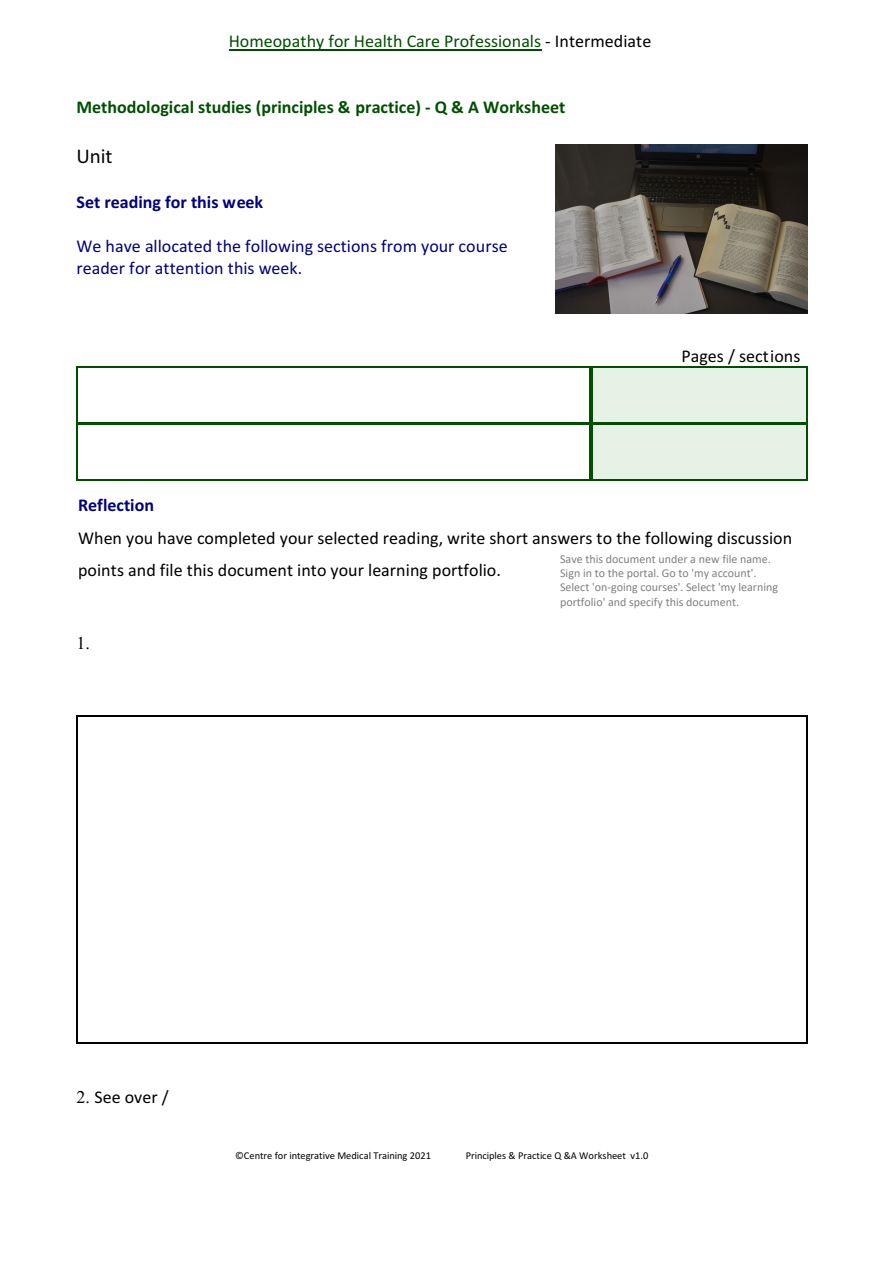
<style>
.page{position:relative;width:893px;height:1263px;background:#fff}
.page>*{position:absolute;margin:0;border:0;box-sizing:border-box;transform-origin:0 0}
.t1{font:21px "Calibri";color:#000}
.t2{font:18px/32.4px "Calibri";color:#000}
.t3{font:18px/21.9px "Calibri";color:#000080}
.t4{font:700 18px "Calibri";color:#004f00}
.t5{font:18px "Calibri";color:#004f00}
.t6{font:700 18px "Calibri";color:#000080}
.t7{font:18px "Times New Roman";color:#000}
.t8{font:12px/14.4px "Calibri";color:#808080}
.t9{font:10.5px "Calibri";color:#000}
.s1{color:#000}
.s2{font-family:"Times New Roman"}
</style>
<div class="page">
<hr style="left:76px;top:366px;width:2px;height:58px;background:#004f00">
<hr style="left:590px;top:366px;width:1px;height:58px;background:#004f00">
<hr style="left:76px;top:366px;width:515px;height:2px;background:#004f00">
<hr style="left:76px;top:422px;width:515px;height:2px;background:#004f00">
<div style="left:591px;top:366px;width:217px;height:58px;background:#e6f2e6"></div>
<hr style="left:591px;top:366px;width:1px;height:58px;background:#004f00">
<hr style="left:806px;top:366px;width:2px;height:58px;background:#004f00">
<hr style="left:591px;top:366px;width:217px;height:2px;background:#004f00">
<hr style="left:591px;top:422px;width:217px;height:2px;background:#004f00">
<hr style="left:76px;top:424px;width:2px;height:57px;background:#004f00">
<hr style="left:590px;top:424px;width:1px;height:57px;background:#004f00">
<hr style="left:76px;top:424px;width:515px;height:1px;background:#004f00">
<hr style="left:76px;top:480px;width:515px;height:1px;background:#004f00">
<div style="left:591px;top:424px;width:217px;height:57px;background:#e6f2e6"></div>
<hr style="left:591px;top:424px;width:1px;height:57px;background:#004f00">
<hr style="left:806px;top:424px;width:2px;height:57px;background:#004f00">
<hr style="left:591px;top:424px;width:217px;height:1px;background:#004f00">
<hr style="left:591px;top:480px;width:217px;height:1px;background:#004f00">
<hr style="left:76px;top:716px;width:2px;height:327px;background:#000">
<hr style="left:806px;top:716px;width:2px;height:327px;background:#000">
<hr style="left:76px;top:716px;width:732px;height:1px;background:#000">
<hr style="left:76px;top:1042px;width:732px;height:1px;background:#000">
<img style="left:555px;top:145px;width:252px;height:168px">
<hr style="left:229px;top:50px;width:312px;height:1px;background:#004f00">
<p class="t5" style="left:229px;top:33px;width:424px">Homeopathy for Health Care Professionals <span class="s1">- Intermediate</span></p>
<p class="t4" style="left:76px;top:99px;width:490px">Methodological studies (principles &amp; practice) - Q &amp; A Worksheet</p>
<p class="t1" style="left:76px;top:147px;width:38px">Unit</p>
<p class="t6" style="left:76px;top:194px;width:188px">Set reading for this week</p>
<p class="t3" style="left:76px;top:236px;width:433px">We have allocated the following sections from your course reader for attention this week.</p>
<p class="t2" style="left:681px;top:341px;width:120px">Pages / sections</p>
<p class="t6" style="left:78px;top:498px;width:77px">Reflection</p>
<p class="t2" style="left:78px;top:523px;width:715px">When you have completed your selected reading, write short answers to the following discussion points and file this document into your learning portfolio.</p>
<p class="t8" style="left:560px;top:551px;width:220px">Save this document under a new file name.<br>Sign in to the portal. Go to 'my account'.<br>Select 'on-going courses'. Select 'my learning portfolio' and specify this document.</p>
<p class="t7" style="left:76px;top:636px;width:15px">1.</p>
<p class="t2" style="left:76px;top:1082px;width:94px"><span class="s2">2.</span> See over /</p>
<p class="t9" style="left:235px;top:1151px;width:197px">©Centre for integrative Medical Training 2021</p>
<p class="t9" style="left:466px;top:1151px;width:184px">Principles &amp; Practice Q &amp;A Worksheet v1.0</p>
</div>
